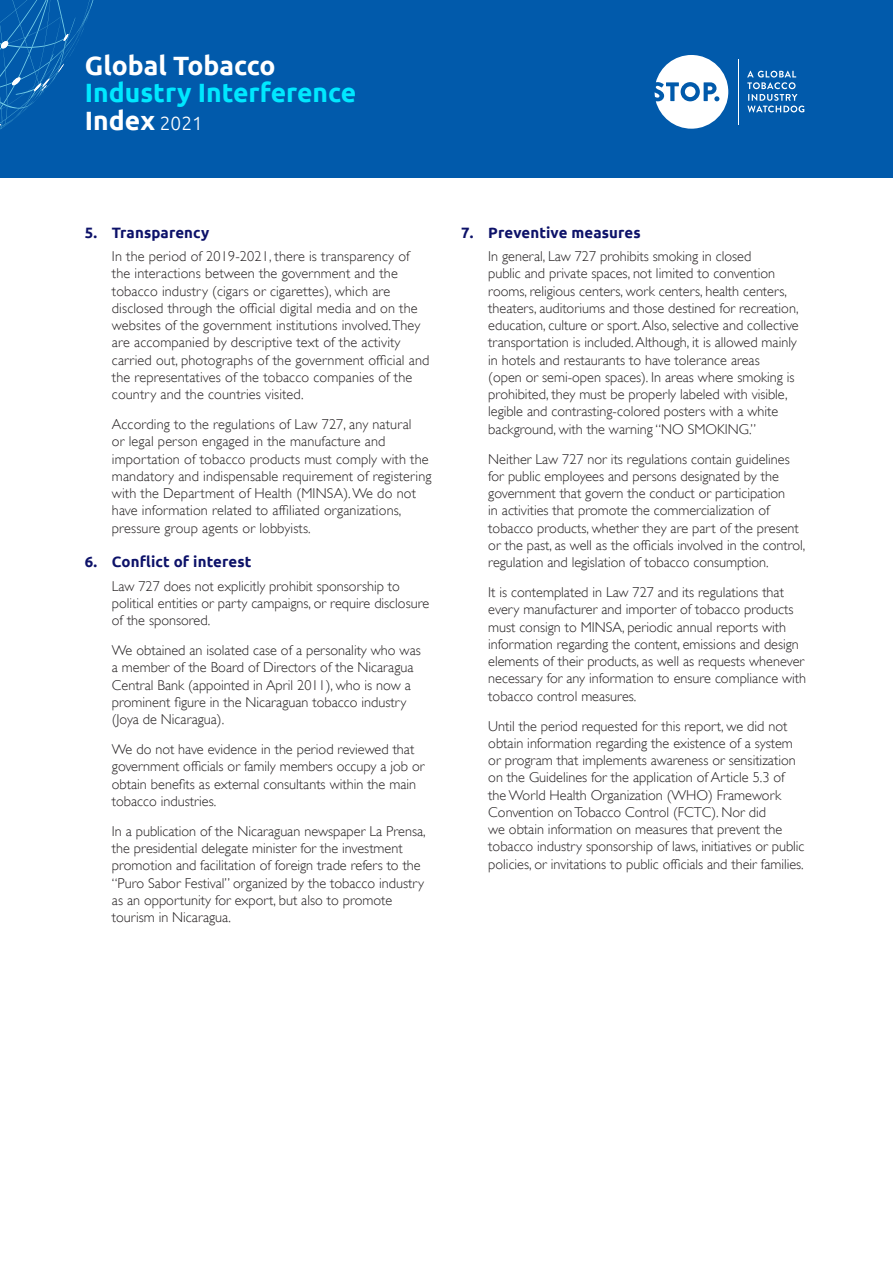
<style>
.page{position:relative;width:893px;height:1263px;background:#fff}
.page>*{position:absolute;margin:0;border:0;box-sizing:border-box;transform-origin:0 0}
.t1{font:700 26.55px/27.9px "Ubuntu";color:#00e8ff}
.t2{font:700 26.55px "Ubuntu";color:#fff}
.t3{font:700 15px "Ubuntu";letter-spacing:.01em;color:#0d1269}
.Body_Copy{font:300 14.25px/17.2px "Gill Sans";color:#231f20}
.s1{color:#fff}
.s2{font-weight:300;font-size:19.05px;color:#fff}
</style>
<div class="page">
<div style="left:0;top:0;width:893px;height:177px;background:#015aab"></div>
<svg style="left:0;top:0;width:94px;height:130px"></svg>
<svg style="left:655px;top:55px;width:73px;height:74px"></svg>
<div style="left:685px;top:86px;width:11px;height:11px;background:#fff;border-radius:50%"></div>
<hr style="left:738px;top:59px;width:1px;height:65px;background:#fff">
<svg style="left:747px;top:71px;width:57px;height:41px"></svg>
<h1 class="t2" style="left:85px;top:49px;width:192px">Global Tobacco</h1>
<h1 class="t1" style="left:85px;top:79px;width:273px">Industry Interference<br><span class="s1">Index</span> <span class="s2">2021</span></h1>
<p class="t3" style="left:85px;top:223px;width:126px">5. Transparency</p>
<p class="Body_Copy" style="left:112px;top:248px;width:319px">In the period of 2019-2021, there is transparency of the interactions between the government and the tobacco industry (cigars or cigarettes), which are disclosed through the official digital media and on the websites of the government institutions involved. They are accompanied by descriptive text of the activity carried out, photographs of the government official and the representatives of the tobacco companies of the country and the countries visited.</p>
<p class="Body_Copy" style="left:112px;top:416px;width:321px">According to the regulations of Law 727, any natural<br>or legal person engaged in the manufacture and importation of tobacco products must comply with the mandatory and indispensable requirement of registering with the Department of Health (MINSA). We do not have information related to affiliated organizations, pressure group agents or lobbyists.</p>
<p class="t3" style="left:85px;top:552px;width:168px">6. Conflict of interest</p>
<p class="Body_Copy" style="left:112px;top:577px;width:319px">Law 727 does not explicitly prohibit sponsorship to political entities or party campaigns, or require disclosure of the sponsored.</p>
<p class="Body_Copy" style="left:112px;top:642px;width:310px">We obtained an isolated case of a personality who was a member of the Board of Directors of the Nicaragua Central Bank (appointed in April 2011), who is now a prominent figure in the Nicaraguan tobacco industry (Joya de Nicaragua).</p>
<p class="Body_Copy" style="left:112px;top:741px;width:314px">We do not have evidence in the period reviewed that government officials or family members occupy a job or obtain benefits as external consultants within the main tobacco industries.</p>
<p class="Body_Copy" style="left:112px;top:822px;width:315px">In a publication of the Nicaraguan newspaper La Prensa, the presidential delegate minister for the investment promotion and facilitation of foreign trade refers to the “Puro Sabor Festival” organized by the tobacco industry as an opportunity for export, but also to promote tourism in Nicaragua.</p>
<p class="t3" style="left:461px;top:223px;width:181px">7. Preventive measures</p>
<p class="Body_Copy" style="left:488px;top:248px;width:312px">In general, Law 727 prohibits smoking in closed<br>public and private spaces, not limited to convention rooms, religious centers, work centers, health centers, theaters, auditoriums and those destined for recreation, education, culture or sport. Also, selective and collective transportation is included. Although, it is allowed mainly in hotels and restaurants to have tolerance areas<br>(open or semi-open spaces). In areas where smoking is prohibited, they must be properly labeled with visible, legible and contrasting-colored posters with a white background, with the warning “NO SMOKING.”</p>
<p class="Body_Copy" style="left:488px;top:450px;width:319px">Neither Law 727 nor its regulations contain guidelines for public employees and persons designated by the government that govern the conduct or participation<br>in activities that promote the commercialization of tobacco products, whether they are part of the present or the past, as well as the officials involved in the control, regulation and legislation of tobacco consumption.</p>
<p class="Body_Copy" style="left:488px;top:584px;width:319px">It is contemplated in Law 727 and its regulations that every manufacturer and importer of tobacco products must consign to MINSA, periodic annual reports with information regarding the content, emissions and design elements of their products, as well as requests whenever necessary for any information to ensure compliance with tobacco control measures.</p>
<p class="Body_Copy" style="left:488px;top:717px;width:318px">Until the period requested for this report, we did not obtain information regarding the existence of a system or program that implements awareness or sensitization on the Guidelines for the application of Article 5.3 of the World Health Organization (WHO) Framework Convention on Tobacco Control (FCTC). Nor did<br>we obtain information on measures that prevent the tobacco industry sponsorship of laws, initiatives or public policies, or invitations to public officials and their families.</p>
</div>
